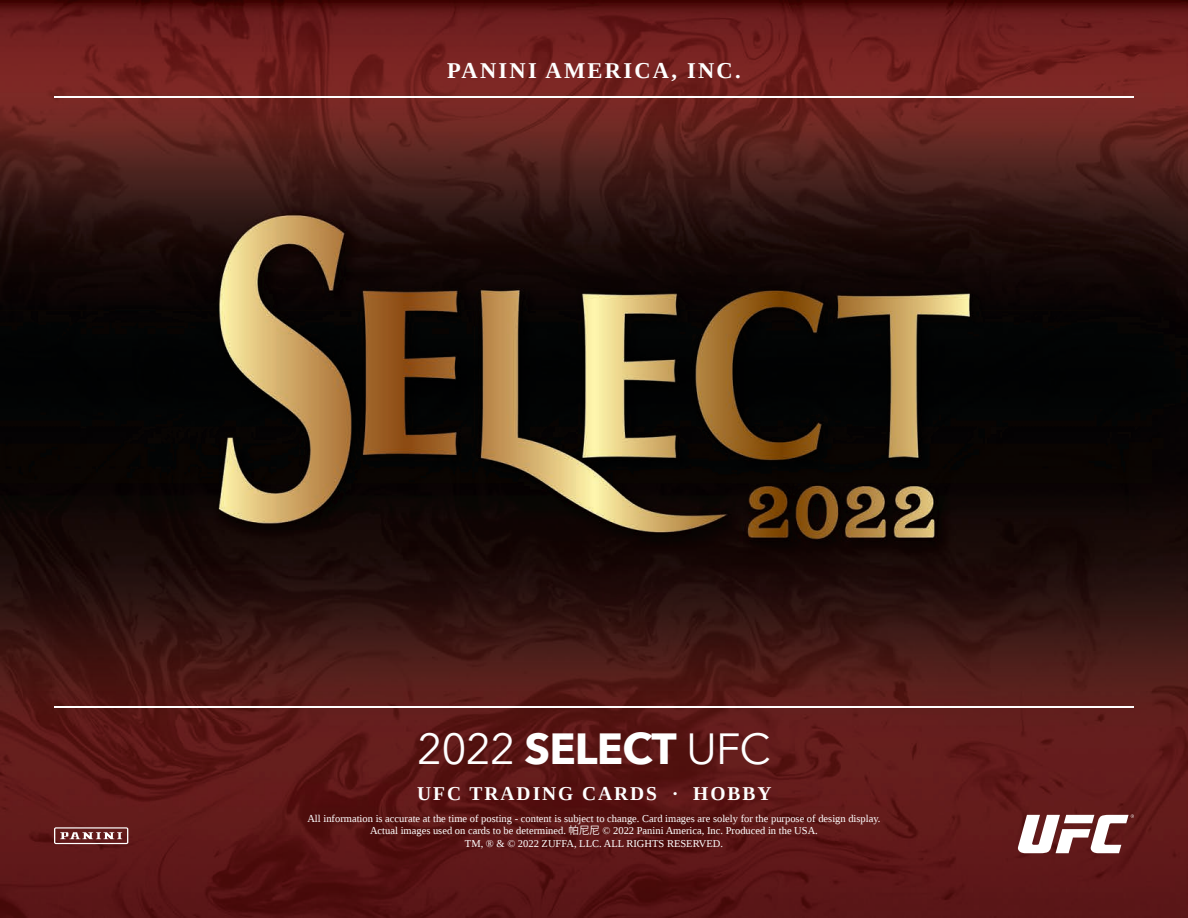
<style>
.page{position:relative;width:1188px;height:918px;background:#fff}
.page>*{position:absolute;margin:0;border:0;box-sizing:border-box;transform-origin:0 0}
.t1{font:43.5px "Avenir Next";letter-spacing:-.02em;color:#fff}
.t2{font:700 22.5px "Liberation Serif";letter-spacing:.1em;color:#fff}
.t3{font:700 19.5px "Liberation Serif";letter-spacing:.1em;color:#fff}
.t4{font:10.5px "Liberation Serif";color:#fff}
.s1{font-weight:700}
.s2{font-family:"Koz Go Pr 6 N"}
</style>
<div class="page">
<img style="left:0;top:0;width:1188px;height:918px">
<hr style="left:54px;top:706px;width:1080px;height:1px;background:#fff">
<hr style="left:54px;top:96px;width:1080px;height:1px;background:#fff">
<svg style="left:54px;top:827px;width:74px;height:17px"></svg>
<svg style="left:1018px;top:814px;width:116px;height:39px"></svg>
<p class="t2" style="left:447px;top:56px;width:295px">PANINI AMERICA, INC.</p>
<p class="t1" style="left:417px;top:722px;width:355px">2022 <span class="s1">SELECT</span> UFC</p>
<p class="t3" style="left:417px;top:780px;width:356px">UFC TRADING CARDS · HOBBY</p>
<p class="t4" style="left:307px;top:811px;width:575px">All information is accurate at the time of posting - content is subject to change. Card images are solely for the purpose of design display.</p>
<p class="t4" style="left:370px;top:824px;width:449px">Actual images used on cards to be determined. <span class="s2">帕尼尼</span> © 2022 Panini America, Inc. Produced in the USA.</p>
<p class="t4" style="left:465px;top:837px;width:260px">TM, ® &amp; © 2022 ZUFFA, LLC. ALL RIGHTS RESERVED.</p>
</div>
